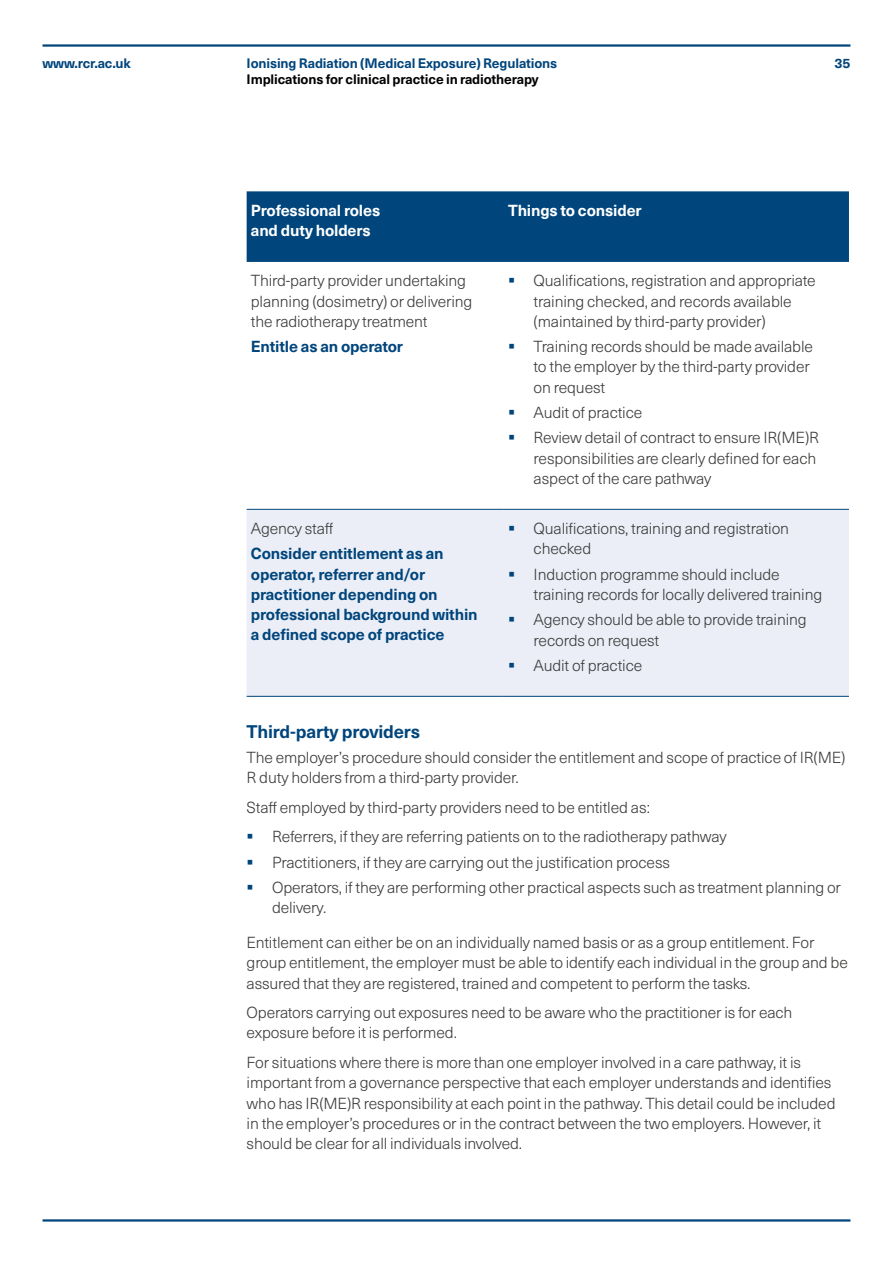
<style>
.page{position:relative;width:893px;height:1263px;background:#fff}
.page>*{position:absolute;margin:0;border:0;box-sizing:border-box;transform-origin:0 0}
.t1{font:700 18px "Neue Haas Unica Pro";letter-spacing:-.01em;color:#00457c}
.t2{font:300 15.75px/20.2px "Neue Haas Unica Pro";letter-spacing:-.01em;color:#3c3c3b}
.t3{font:700 15.75px/20.2px "Neue Haas Unica Pro";letter-spacing:-.01em;color:#00457c}
.t4{font:700 15.75px/20.2px "Neue Haas Unica Pro";letter-spacing:-.01em;color:#fff}
.t5{font:700 13.5px "Neue Haas Unica Pro";letter-spacing:-.01em;color:#00457c}
.t6{font:700 13.5px "Neue Haas Unica Pro";letter-spacing:-.01em;color:#000}
.s1{color:#00457c}
</style>
<div class="page">
<hr style="left:43px;top:1219px;width:807px;height:2px;background:#00457c">
<hr style="left:43px;top:44px;width:807px;height:3px;background:#00457c">
<div style="left:247px;top:191px;width:602px;height:71px;background:#00457c"></div>
<div style="left:247px;top:510px;width:602px;height:186px;background:#ebeef6"></div>
<hr style="left:247px;top:696px;width:257px;height:1px;background:#00457c">
<hr style="left:504px;top:696px;width:345px;height:1px;background:#00457c">
<hr style="left:247px;top:509px;width:257px;height:1px;background:#00457c">
<hr style="left:504px;top:509px;width:345px;height:1px;background:#00457c">
<p class="t5" style="left:43px;top:55px;width:90px">www.rcr.ac.uk</p>
<p class="t5" style="left:247px;top:55px;width:312px">Ionising Radiation (Medical Exposure) Regulations</p>
<p class="t5" style="left:834px;top:55px;width:18px">35</p>
<p class="t6" style="left:247px;top:71px;width:293px">Implications for clinical practice in radiotherapy</p>
<p class="t4" style="left:251px;top:201px;width:131px">Professional roles and duty holders</p>
<p class="t4" style="left:508px;top:201px;width:135px">Things to consider</p>
<p class="t2" style="left:251px;top:271px;width:223px">Third-party provider undertaking planning (dosimetry) or delivering the radiotherapy treatment</p>
<p class="t3" style="left:251px;top:337px;width:154px">Entitle as an operator</p>
<p class="t2" style="left:534px;top:271px;width:283px;text-indent:-26px"><span class="s1">▪</span> Qualifications, registration and appropriate training checked, and records available (maintained by third-party provider)</p>
<p class="t2" style="left:534px;top:337px;width:281px;text-indent:-26px"><span class="s1">▪</span> Training records should be made available to the employer by the third-party provider on request</p>
<p class="t2" style="left:508px;top:403px;width:136px"><span class="s1">▪</span> Audit of practice</p>
<p class="t2" style="left:534px;top:428px;width:287px;text-indent:-26px"><span class="s1">▪</span> Review detail of contract to ensure IR(ME)R responsibilities are clearly defined for each aspect of the care pathway</p>
<p class="t2" style="left:251px;top:519px;width:84px">Agency staff</p>
<p class="t3" style="left:251px;top:544px;width:228px">Consider entitlement as an operator, referrer and/or practitioner depending on professional background within a defined scope of practice</p>
<p class="t2" style="left:534px;top:519px;width:257px;text-indent:-26px"><span class="s1">▪</span> Qualifications, training and registration checked</p>
<p class="t2" style="left:534px;top:564px;width:290px;text-indent:-26px"><span class="s1">▪</span> Induction programme should include training records for locally delivered training</p>
<p class="t2" style="left:534px;top:610px;width:275px;text-indent:-26px"><span class="s1">▪</span> Agency should be able to provide training records on request</p>
<p class="t2" style="left:508px;top:655px;width:136px"><span class="s1">▪</span> Audit of practice</p>
<p class="t1" style="left:247px;top:720px;width:175px">Third-party providers</p>
<p class="t2" style="left:247px;top:747px;width:600px">The employer’s procedure should consider the entitlement and scope of practice of IR(ME)<br>R duty holders from a third-party provider.</p>
<p class="t2" style="left:247px;top:797px;width:405px">Staff employed by third-party providers need to be entitled as:</p>
<p class="t2" style="left:247px;top:827px;width:481px"><span class="s1">▪</span> Referrers, if they are referring patients on to the radiotherapy pathway</p>
<p class="t2" style="left:247px;top:852px;width:425px"><span class="s1">▪</span> Practitioners, if they are carrying out the justification process</p>
<p class="t2" style="left:272px;top:878px;width:570px;text-indent:-26px"><span class="s1">▪</span> Operators, if they are performing other practical aspects such as treatment planning or delivery.</p>
<p class="t2" style="left:247px;top:932px;width:603px">Entitlement can either be on an individually named basis or as a group entitlement. For group entitlement, the employer must be able to identify each individual in the group and be assured that they are registered, trained and competent to perform the tasks.</p>
<p class="t2" style="left:247px;top:1003px;width:547px">Operators carrying out exposures need to be aware who the practitioner is for each exposure before it is performed.</p>
<p class="t2" style="left:247px;top:1052px;width:590px">For situations where there is more than one employer involved in a care pathway, it is important from a governance perspective that each employer understands and identifies who has IR(ME)R responsibility at each point in the pathway. This detail could be included in the employer’s procedures or in the contract between the two employers. However, it should be clear for all individuals involved.</p>
</div>
